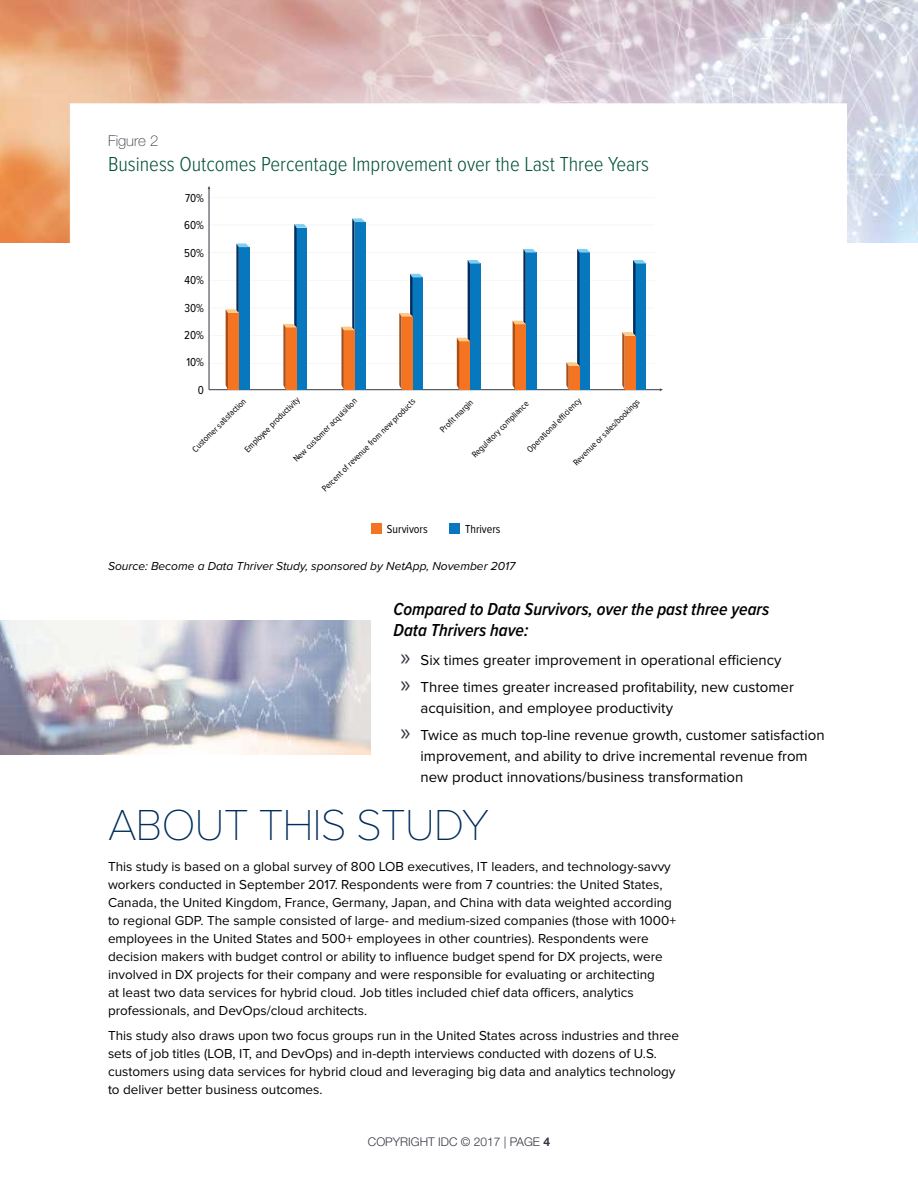
<style>
.page{position:relative;width:918px;height:1188px;background:#fff}
.page>*{position:absolute;margin:0;border:0;box-sizing:border-box;transform-origin:0 0}
.t1{font:100 45px "Proxima Nova T";letter-spacing:-.025em;color:#002d5b}
.t2{font:300 21px "Proxima Nova Cond";color:#005133}
.t3{font:italic 600 18px/21.6px "Proxima Nova Cond";color:#000}
.t4{font:15px/27px "Proxima Nova";color:#000}
.t5{font:100 15px "Helvetica Neue LT Std";color:#343741}
.t6{font:13.5px/18px "Proxima Nova";color:#000}
.t7{font:italic 12px "Proxima Nova";color:#000}
.t8{font:12px "Proxima Nova Cond";color:#000}
.t9{font:300 12px "Helvetica Neue LT Std";color:#343741}
.t10{font:9px "Proxima Nova Cond";color:#000}
.s1{font-family:"Myriad Pro";font-size:24px;color:#343741}
.s2{font-weight:700}
</style>
<div class="page">
<img style="left:0;top:0;width:918px;height:243px">
<div style="left:70px;top:104px;width:777px;height:291px;background:#fff"></div>
<img style="left:0;top:620px;width:370px;height:135px">
<hr style="left:209px;top:197px;width:446px;height:1px;background:#dfe1df">
<hr style="left:209px;top:363px;width:446px;height:1px;background:#dfe1df">
<hr style="left:209px;top:335px;width:446px;height:1px;background:#dfe1df">
<hr style="left:209px;top:308px;width:446px;height:1px;background:#dfe1df">
<hr style="left:209px;top:280px;width:446px;height:1px;background:#dfe1df">
<hr style="left:209px;top:252px;width:446px;height:1px;background:#dfe1df">
<hr style="left:209px;top:225px;width:446px;height:1px;background:#dfe1df">
<hr style="left:209px;top:188px;width:1px;height:202px;background:#343741">
<hr style="left:209px;top:389px;width:452px;height:1px;background:#343741">
<div style="left:371px;top:524px;width:11px;height:10px;background:#f47421"></div>
<div style="left:449px;top:524px;width:11px;height:10px;background:#0778be"></div>
<svg style="left:622px;top:260px;width:24px;height:130px"></svg>
<svg style="left:566px;top:249px;width:24px;height:141px"></svg>
<svg style="left:513px;top:249px;width:24px;height:141px"></svg>
<svg style="left:457px;top:260px;width:24px;height:130px"></svg>
<svg style="left:399px;top:274px;width:24px;height:116px;background:#858b8d"></svg>
<svg style="left:341px;top:218px;width:24px;height:172px"></svg>
<svg style="left:283px;top:224px;width:24px;height:166px"></svg>
<svg style="left:226px;top:244px;width:24px;height:146px"></svg>
<p class="t5" style="left:108px;top:132px;width:52px">Figure 2</p>
<h2 class="t2" style="left:108px;top:148px;width:543px">Business Outcomes Percentage Improvement over the Last Three Years</h2>
<p class="t8" style="left:185px;top:189px;width:21px">70%</p>
<p class="t8" style="left:184px;top:217px;width:21px">60%</p>
<p class="t8" style="left:184px;top:244px;width:21px">50%</p>
<p class="t8" style="left:185px;top:271px;width:21px">40%</p>
<p class="t8" style="left:184px;top:299px;width:21px">30%</p>
<p class="t8" style="left:184px;top:326px;width:21px">20%</p>
<p class="t8" style="left:186px;top:354px;width:19px">10%</p>
<p class="t8" style="left:198px;top:381px;width:8px">0</p>
<p class="t10" style="left:241px;top:446px;width:76px;rotate:-45deg">Em ployee productivity</p>
<p class="t10" style="left:290px;top:456px;width:88px;rotate:-45deg">New custom er acquisition</p>
<p class="t10" style="left:319px;top:486px;width:129px;rotate:-45deg">Percent ofrevenue from new products</p>
<p class="t10" style="left:189px;top:446px;width:74px;rotate:-45deg">Custom er satisfaction</p>
<p class="t10" style="left:524px;top:446px;width:75px;rotate:-45deg">Operational e ciency</p>
<p class="t10" style="left:570px;top:459px;width:91px;rotate:-45deg">Revenue or sales/bookings</p>
<p class="t10" style="left:437px;top:426px;width:44px;rotate:-45deg">Profi t m argin</p>
<p class="t10" style="left:469px;top:451px;width:78px;rotate:-45deg">Regulatory com pliance</p>
<p class="t8" style="left:387px;top:520px;width:42px">Survivors</p>
<p class="t8" style="left:465px;top:520px;width:37px">Thrivers</p>
<p class="t7" style="left:108px;top:557px;width:409px">Source: Become a Data Thriver Study, sponsored by NetApp, November 2017</p>
<h3 class="t3" style="left:394px;top:597px;width:377px">Compared to Data Survivors, over the past three years<br>Data Thrivers have:</h3>
<p class="t4" style="left:400px;top:647px;width:395px"><span class="s1">»</span> Six times greater improvement in operational efficiency <span class="s1">»</span> Three times greater increased profitability, new customer</p>
<p class="t4" style="left:400px;top:695px;width:426px;text-indent:20px">acquisition, and employee productivity<br><span class="s1">»</span> Twice as much top-line revenue growth, customer satisfaction</p>
<p class="t4" style="left:421px;top:746px;width:389px;line-height:21px">improvement, and ability to drive incremental revenue from new product innovations/business transformation</p>
<h1 class="t1" style="left:108px;top:799px;width:383px">ABOUT THIS STUDY</h1>
<p class="t6" style="left:108px;top:858px;width:570px">This study is based on a global survey of 800 LOB executives, IT leaders, and technology-savvy workers conducted in September 2017. Respondents were from 7 countries: the United States, Canada, the United Kingdom, France, Germany, Japan, and China with data weighted according to regional GDP. The sample consisted of large- and medium-sized companies (those with 1000+ employees in the United States and 500+ employees in other countries). Respondents were decision makers with budget control or ability to influence budget spend for DX projects, were involved in DX projects for their company and were responsible for evaluating or architecting<br>at least two data services for hybrid cloud. Job titles included chief data officers, analytics professionals, and DevOps/cloud architects.</p>
<p class="t6" style="left:108px;top:1027px;width:573px">This study also draws upon two focus groups run in the United States across industries and three sets of job titles (LOB, IT, and DevOps) and in-depth interviews conducted with dozens of U.S. customers using data services for hybrid cloud and leveraging big data and analytics technology to deliver better business outcomes.</p>
<p class="t9" style="left:368px;top:1134px;width:184px">COPYRIGHT IDC © 2017 | PAGE <span class="s2">4</span></p>
</div>
